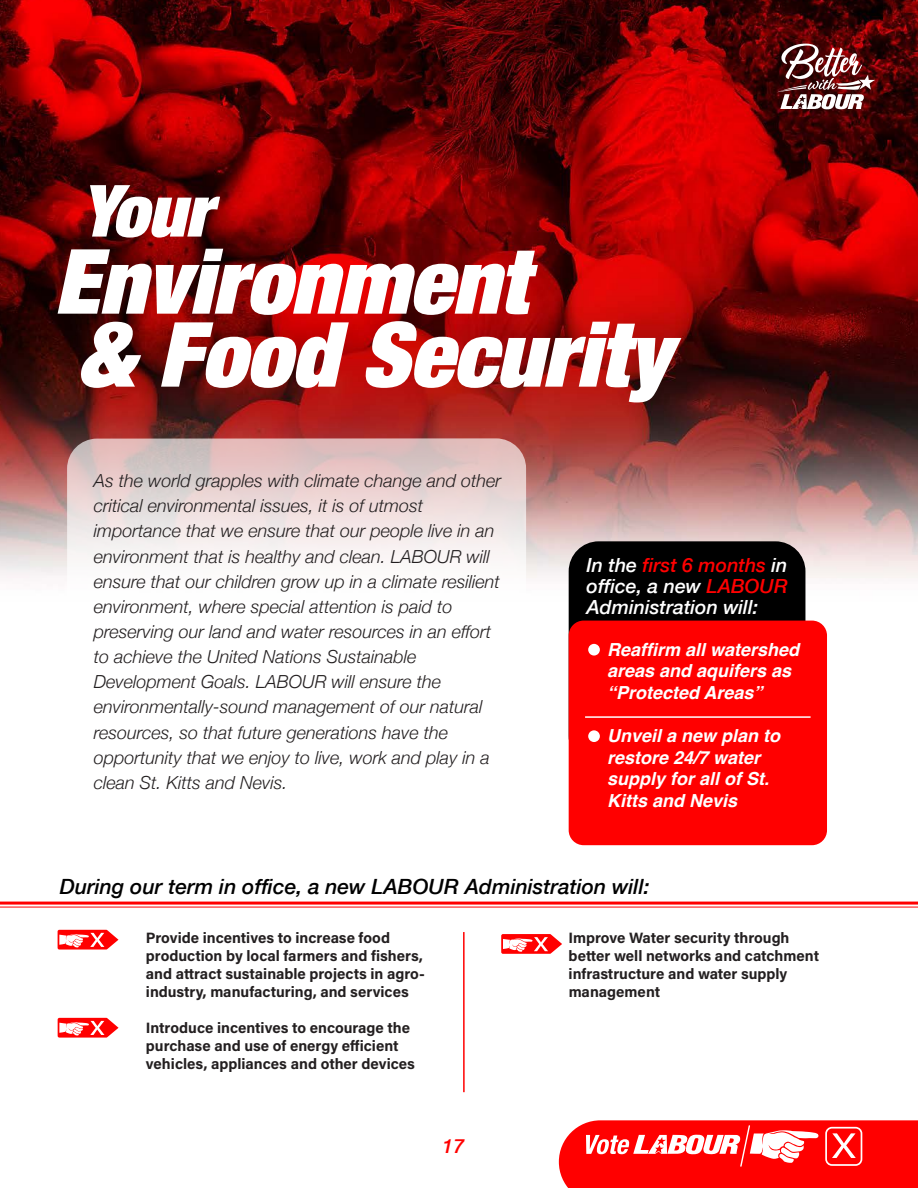
<style>
.page{position:relative;width:918px;height:1188px;background:#fff}
.page>*{position:absolute;margin:0;border:0;box-sizing:border-box;transform-origin:0 0}
.t1{font:italic 900 expanded 90px "Helvetica Neue";color:#fff}
.t2{font:italic 900 expanded 72px "Helvetica Neue";color:#fff}
.t3{font:italic 500 21px "Helvetica Neue";color:#000}
.t4{font:italic 500 19.5px/20.7px "Helvetica Neue";color:#fff;text-align:justify}
.t5{font:italic 500 19.5px "Helvetica Neue";color:#f00}
.t6{font:italic 300 18px/25.2px "Helvetica Neue";color:#231f20}
.t7{font:italic 700 18px/21.6px "Helvetica";color:#fff}
.t8{font:700 15px/18px "Acumin Pro";color:#231f20}
.s1{color:#f00}
</style>
<div class="page">
<img style="left:0;top:0;width:918px;height:1165px">
<svg style="left:559px;top:1120px;width:359px;height:68px;background:#ff2a2a"></svg>
<img style="left:776px;top:44px;width:99px;height:65px">
<div style="left:67px;top:438px;width:459px;height:589px;background:#fff;border-radius:30px;opacity:.66"></div>
<div style="left:569px;top:541px;width:236px;height:225px;background:#000;border-radius:30px"></div>
<div style="left:569px;top:621px;width:258px;height:224px;background:#f00;border-radius:15px"></div>
<svg style="left:58px;top:930px;width:60px;height:20px"></svg>
<svg style="left:58px;top:1018px;width:61px;height:20px"></svg>
<svg style="left:501px;top:934px;width:61px;height:20px"></svg>
<hr style="left:463px;top:932px;width:2px;height:160px;background:#f00">
<hr style="left:0;top:902px;width:918px;height:3px;background:#f00">
<hr style="left:0;top:907px;width:918px;height:1px;background:#f00">
<hr style="left:585px;top:716px;width:226px;height:2px;background:#fff">
<div style="left:588px;top:730px;width:12px;height:12px;background:#fff;border-radius:50%"></div>
<div style="left:588px;top:644px;width:12px;height:12px;background:#fff;border-radius:50%"></div>
<p class="t2" style="left:80px;top:185px;width:147px">Your</p>
<p class="t1" style="left:54px;top:249px;width:475px">Environment</p>
<p class="t1" style="left:77px;top:322px;width:595px">&amp; Food Security</p>
<p class="t6" style="left:94px;top:468px;width:409px">As the world grapples with climate change and other critical environmental issues, it is of utmost importance that we ensure that our people live in an environment that is healthy and clean. LABOUR will ensure that our children grow up in a climate resilient environment, where special attention is paid to preserving our land and water resources in an effort to achieve the United Nations Sustainable Development Goals. LABOUR will ensure the environmentally-sound management of our natural resources, so that future generations have the opportunity that we enjoy to live, work and play in a clean St. Kitts and Nevis.</p>
<p class="t4" style="left:587px;top:555px;width:203px">In the <span class="s1">first 6 months</span> in office, a new <span class="s1">LABOUR </span>Administration will:</p>
<p class="t7" style="left:607px;top:640px;width:194px">Reaffirm all watershed areas and aquifers as “Protected Areas”</p>
<p class="t7" style="left:607px;top:727px;width:175px">Unveil a new plan to restore 24/7 water supply for all of St.<br>Kitts and Nevis</p>
<p class="t3" style="left:60px;top:874px;width:591px">During our term in office, a new LABOUR Administration will:</p>
<p class="t8" style="left:146px;top:930px;width:281px">Provide incentives to increase food production by local farmers and fishers, and attract sustainable projects in agro&shy;industry, manufacturing, and services</p>
<p class="t8" style="left:146px;top:1020px;width:271px">Introduce incentives to encourage the purchase and use of energy efficient vehicles, appliances and other devices</p>
<p class="t5" style="left:442px;top:1134px;width:23px">17</p>
<p class="t8" style="left:569px;top:930px;width:252px">Improve Water security through better well networks and catchment infrastructure and water supply management</p>
</div>
